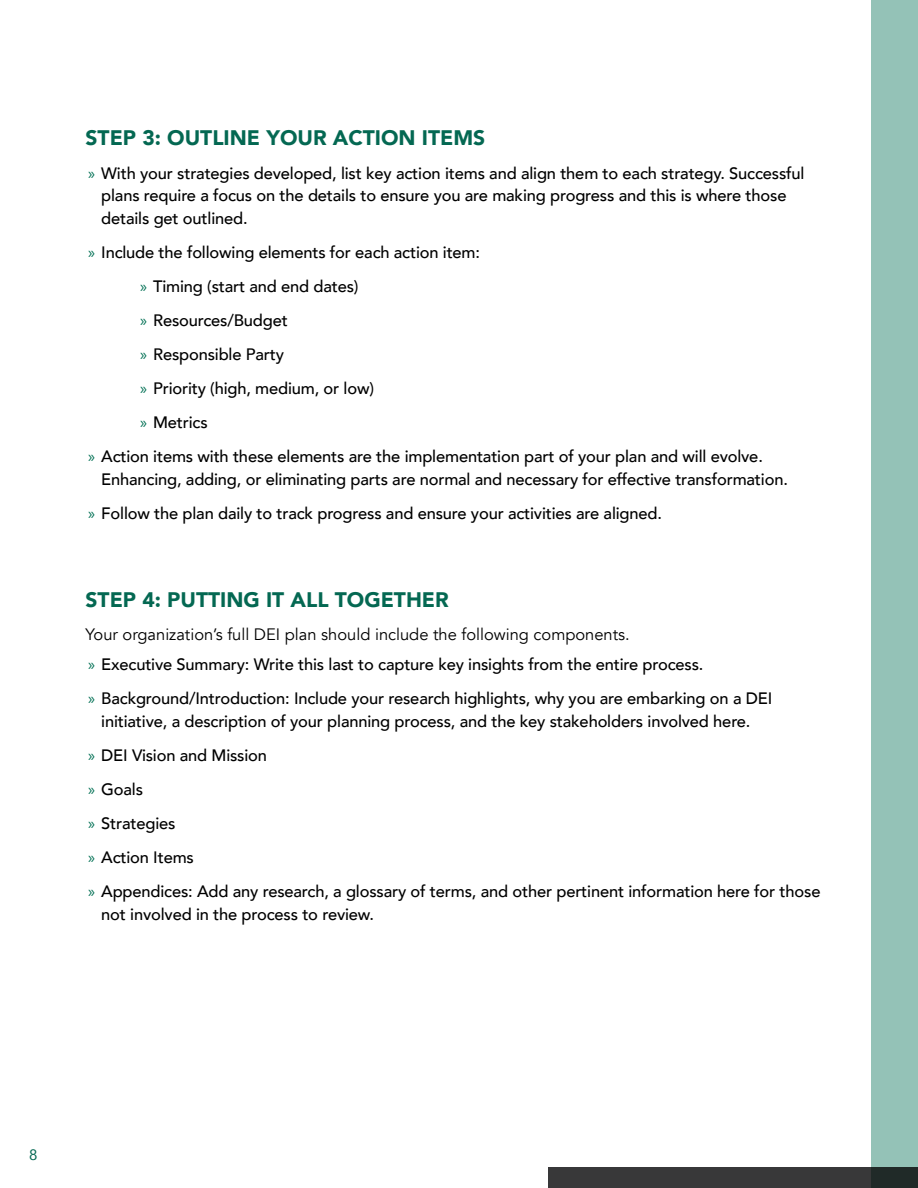
<style>
.page{position:relative;width:918px;height:1188px;background:#fff}
.page>*{position:absolute;margin:0;border:0;box-sizing:border-box;transform-origin:0 0}
.t1{font:900 21px "Avenir";color:#046852}
.t2{font:500 16.5px/34px "Avenir";letter-spacing:-.01em;color:#000}
.t3{font:15px "Avenir";color:#046852}
.s1{font-family:"Myriad Pro";font-weight:400;color:#007054}
.s2{font-weight:400}
</style>
<div class="page">
<div style="left:871px;top:0;width:47px;height:1188px;background:#94c2b7"></div>
<div style="left:549px;top:1167px;width:369px;height:21px;background:#383839"></div>
<hr style="left:917px;top:956px;width:1px;height:160px;background:#007054">
<p class="t1" style="left:86px;top:119px;width:401px">STEP 3: OUTLINE YOUR ACTION ITEMS</p>
<p class="t2" style="left:101px;top:161px;width:705px;line-height:22.5px;text-indent:-13px"><span class="s1">»</span> With your strategies developed, list key action items and align them to each strategy. Successful plans require a focus on the details to ensure you are making progress and this is where those details get outlined.</p>
<p class="t2" style="left:88px;top:234px;width:393px"><span class="s1">»</span> Include the following elements for each action item:</p>
<p class="t2" style="left:140px;top:268px;width:220px"><span class="s1">»</span> Timing (start and end dates)</p>
<p class="t2" style="left:140px;top:302px;width:149px"><span class="s1">»</span> Resources/Budget</p>
<p class="t2" style="left:140px;top:336px;width:145px"><span class="s1">»</span> Responsible Party</p>
<p class="t2" style="left:140px;top:371px;width:235px"><span class="s1">»</span> Priority (high, medium, or low)</p>
<p class="t2" style="left:140px;top:405px;width:69px"><span class="s1">»</span> Metrics</p>
<p class="t2" style="left:88px;top:439px;width:676px"><span class="s1">»</span> Action items with these elements are the implementation part of your plan and will evolve.</p>
<p class="t2" style="left:88px;top:461px;width:701px;text-indent:13px">Enhancing, adding, or eliminating parts are normal and necessary for effective transformation. <span class="s1">»</span> Follow the plan daily to track progress and ensure your activities are aligned.</p>
<p class="t1" style="left:86px;top:582px;width:365px">STEP 4: PUTTING IT ALL TOGETHER</p>
<p class="t2" style="left:86px;top:619px;width:619px;line-height:29.5px"><span class="s2">Your organization’s full DEI plan should include the following components.<br></span><span class="s1">»</span> Executive Summary: Write this last to capture key insights from the entire process.</p>
<p class="t2" style="left:88px;top:686px;width:686px;line-height:22.5px;text-align:center"><span class="s1">»</span> Background/Introduction: Include your research highlights, why you are embarking on a DEI initiative, a description of your planning process, and the key stakeholders involved here.</p>
<p class="t2" style="left:88px;top:737px;width:734px"><span class="s1">»</span> DEI Vision and Mission<br><span class="s1">»</span> Goals<br><span class="s1">»</span> Strategies<br><span class="s1">»</span> Action Items<br><span class="s1">»</span> Appendices: Add any research, a glossary of terms, and other pertinent information here for those</p>
<p class="t2" style="left:101px;top:896px;width:274px">not involved in the process to review.</p>
<p class="t3" style="left:29px;top:1143px;width:10px">8</p>
</div>
